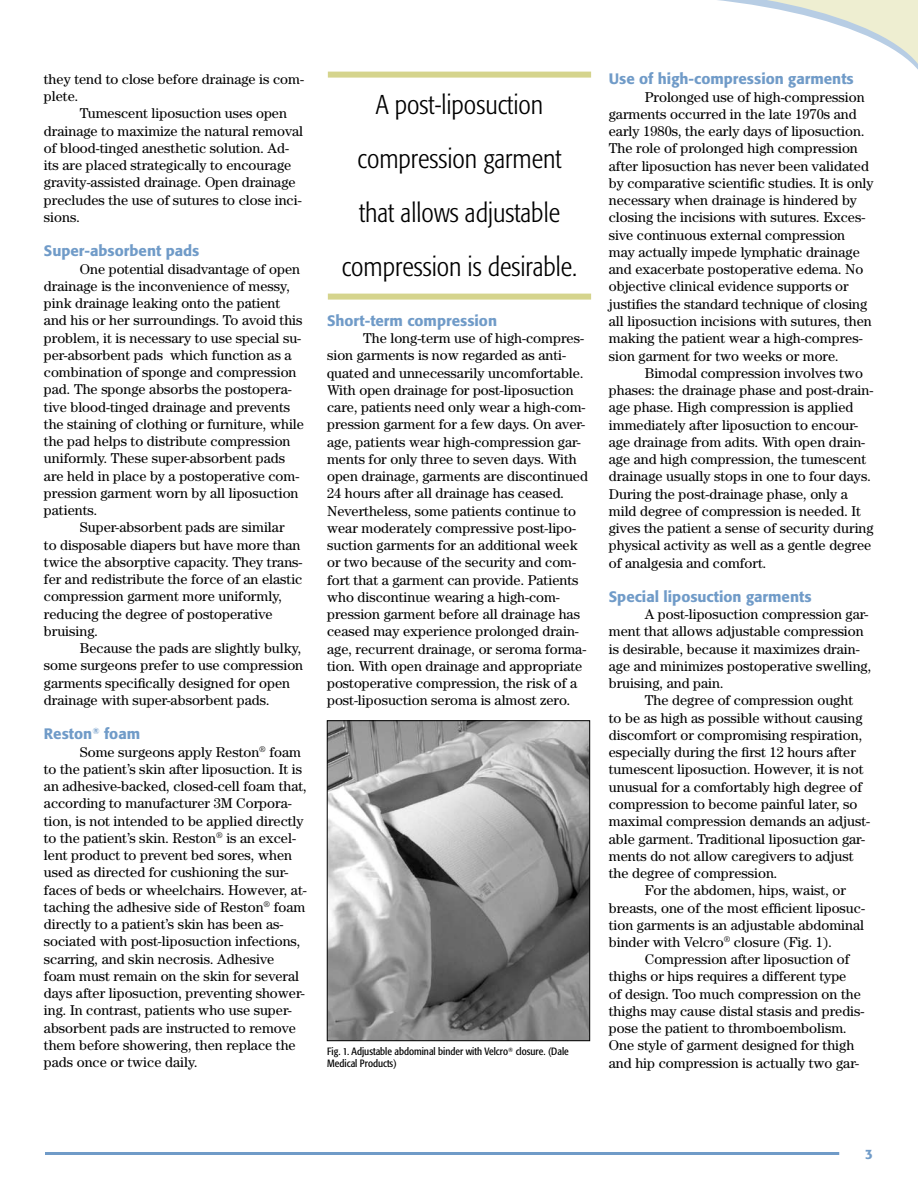
<style>
.page{position:relative;width:918px;height:1188px;background:#fff}
.page>*{position:absolute;margin:0;border:0;box-sizing:border-box;transform-origin:0 0}
.t1{font:300 condensed 27px/54px "Formata";color:#000;text-align:center}
.t2{font:500 15px "Formata";color:#709bc8}
.t3{font:14.25px/17.2px "Century";color:#000}
.t4{font:500 13.5px "Formata";color:#709bc8}
.t5{font:condensed 10.5px/12px "Formata";color:#000}
</style>
<div class="page">
<hr style="left:45px;top:1152px;width:794px;height:3px;background:#709bc8">
<svg style="left:561px;top:0;width:357px;height:77px"></svg>
<img style="left:329px;top:722px;width:259px;height:317px">
<div style="left:327px;top:720px;width:263px;height:321px;border:1px solid #000"></div>
<div style="left:328px;top:72px;width:263px;height:6px;background:#d5d48d"></div>
<div style="left:328px;top:294px;width:263px;height:6px;background:#d5d48d"></div>
<p class="t3" style="left:44px;top:70px;width:262px">they tend to close before drainage is com&shy;plete.</p>
<p class="t3" style="left:44px;top:105px;width:261px;text-indent:36px">Tumescent liposuction uses open drainage to maximize the natural removal of blood-tinged anesthetic solution. Ad&shy;its are placed strategically to encourage gravity-assisted drainage. Open drainage precludes the use of sutures to close inci&shy;sions.</p>
<p class="t2" style="left:44px;top:242px;width:157px">Super-absorbent pads</p>
<p class="t3" style="left:44px;top:260px;width:262px;text-indent:36px">One potential disadvantage of open drainage is the inconvenience of messy, pink drainage leaking onto the patient and his or her surroundings. To avoid this problem, it is necessary to use special su&shy;per-absorbent pads which function as a combination of sponge and compression pad. The sponge absorbs the postopera&shy;tive blood-tinged drainage and prevents the staining of clothing or furniture, while the pad helps to distribute compression uniformly. These super-absorbent pads are held in place by a postoperative com&shy;pression garment worn by all liposuction patients.</p>
<p class="t3" style="left:44px;top:519px;width:260px;text-indent:36px">Super-absorbent pads are similar<br>to disposable diapers but have more than twice the absorptive capacity. They trans&shy;fer and redistribute the force of an elastic compression garment more uniformly, reducing the degree of postoperative bruising.</p>
<p class="t3" style="left:44px;top:639px;width:261px;text-indent:36px">Because the pads are slightly bulky, some surgeons prefer to use compression garments specifically designed for open drainage with super-absorbent pads.</p>
<p class="t2" style="left:44px;top:725px;width:98px">Reston<sup>®</sup> foam</p>
<p class="t3" style="left:44px;top:743px;width:264px;text-indent:36px">Some surgeons apply Reston<sup>®</sup> foam to the patient’s skin after liposuction. It is an adhesive-backed, closed-cell foam that, according to manufacturer 3M Corpora&shy;tion, is not intended to be applied directly to the patient’s skin. Reston<sup>®</sup> is an excel&shy;lent product to prevent bed sores, when used as directed for cushioning the sur&shy;faces of beds or wheelchairs. However, at&shy;taching the adhesive side of Reston<sup>®</sup> foam directly to a patient’s skin has been as&shy;sociated with post-liposuction infections, scarring, and skin necrosis. Adhesive foam must remain on the skin for several days after liposuction, preventing shower&shy;ing. In contrast, patients who use super&shy;absorbent pads are instructed to remove them before showering, then replace the pads once or twice daily.</p>
<h1 class="t1" style="left:342px;top:77px;width:237px">A post-liposuction compression garment that allows adjustable compression is desirable.</h1>
<p class="t2" style="left:327px;top:311px;width:171px">Short-term compression</p>
<p class="t3" style="left:327px;top:329px;width:262px;text-indent:36px">The long-term use of high-compres&shy;sion garments is now regarded as anti&shy;quated and unnecessarily uncomfortable.<br>With open drainage for post-liposuction care, patients need only wear a high-com&shy;pression garment for a few days. On aver&shy;age, patients wear high-compression gar&shy;ments for only three to seven days. With open drainage, garments are discontinued 24 hours after all drainage has ceased.<br>Nevertheless, some patients continue to wear moderately compressive post-lipo&shy;suction garments for an additional week or two because of the security and com&shy;fort that a garment can provide. Patients who discontinue wearing a high-com&shy;pression garment before all drainage has ceased may experience prolonged drain&shy;age, recurrent drainage, or seroma forma&shy;tion. With open drainage and appropriate postoperative compression, the risk of a post-liposuction seroma is almost zero.</p>
<p class="t5" style="left:327px;top:1046px;width:243px">Fig. 1. Adjustable abdominal binder with Velcro<sup>®</sup> closure. (Dale<br>Medical Products)</p>
<p class="t2" style="left:609px;top:70px;width:246px">Use of high-compression garments</p>
<p class="t3" style="left:609px;top:88px;width:266px;text-indent:36px">Prolonged use of high-compression garments occurred in the late 1970s and early 1980s, the early days of liposuction.<br>The role of prolonged high compression after liposuction has never been validated by comparative scientific studies. It is only necessary when drainage is hindered by closing the incisions with sutures. Exces&shy;sive continuous external compression may actually impede lymphatic drainage and exacerbate postoperative edema. No objective clinical evidence supports or justifies the standard technique of closing all liposuction incisions with sutures, then making the patient wear a high-compres&shy;sion garment for two weeks or more.</p>
<p class="t3" style="left:609px;top:364px;width:266px;text-indent:36px">Bimodal compression involves two phases: the drainage phase and post-drain&shy;age phase. High compression is applied immediately after liposuction to encour&shy;age drainage from adits. With open drain&shy;age and high compression, the tumescent drainage usually stops in one to four days.<br>During the post-drainage phase, only a mild degree of compression is needed. It gives the patient a sense of security during physical activity as well as a gentle degree of analgesia and comfort.</p>
<p class="t2" style="left:609px;top:587px;width:204px">Special liposuction garments</p>
<p class="t3" style="left:609px;top:605px;width:264px;text-indent:36px">A post-liposuction compression gar&shy;ment that allows adjustable compression is desirable, because it maximizes drain&shy;age and minimizes postoperative swelling, bruising, and pain.</p>
<p class="t3" style="left:645px;top:692px;width:210px">The degree of compression ought</p>
<p class="t3" style="left:609px;top:709px;width:255px">to be as high as possible without causing</p>
<p class="t3" style="left:609px;top:726px;width:255px">discomfort or compromising respiration,</p>
<p class="t3" style="left:609px;top:743px;width:249px">especially during the first 12 hours after</p>
<p class="t3" style="left:609px;top:761px;width:256px">tumescent liposuction. However, it is not</p>
<p class="t3" style="left:609px;top:778px;width:255px">unusual for a comfortably high degree of</p>
<p class="t3" style="left:609px;top:795px;width:250px">compression to become painful later, so</p>
<p class="t3" style="left:609px;top:813px;width:263px">maximal compression demands an adjust-</p>
<p class="t3" style="left:609px;top:830px;width:258px">able garment. Traditional liposuction gar-</p>
<p class="t3" style="left:609px;top:847px;width:246px">ments do not allow caregivers to adjust</p>
<p class="t3" style="left:609px;top:864px;width:170px">the degree of compression.</p>
<p class="t3" style="left:645px;top:882px;width:203px">For the abdomen, hips, waist, or</p>
<p class="t3" style="left:609px;top:899px;width:258px">breasts, one of the most efficient liposuc-</p>
<p class="t3" style="left:609px;top:916px;width:257px">tion garments is an adjustable abdominal</p>
<p class="t3" style="left:609px;top:933px;width:225px">binder with Velcro<sup>®</sup> closure (Fig. 1).</p>
<p class="t3" style="left:645px;top:950px;width:206px">Compression after liposuction of</p>
<p class="t3" style="left:609px;top:968px;width:239px">thighs or hips requires a different type</p>
<p class="t3" style="left:609px;top:985px;width:253px">of design. Too much compression on the</p>
<p class="t3" style="left:609px;top:1002px;width:257px">thighs may cause distal stasis and predis-</p>
<p class="t3" style="left:609px;top:1019px;width:239px">pose the patient to thromboembolism.</p>
<p class="t3" style="left:609px;top:1037px;width:247px">One style of garment designed for thigh</p>
<p class="t3" style="left:609px;top:1054px;width:252px">and hip compression is actually two gar-</p>
<p class="t4" style="left:865px;top:1146px;width:9px">3</p>
</div>
